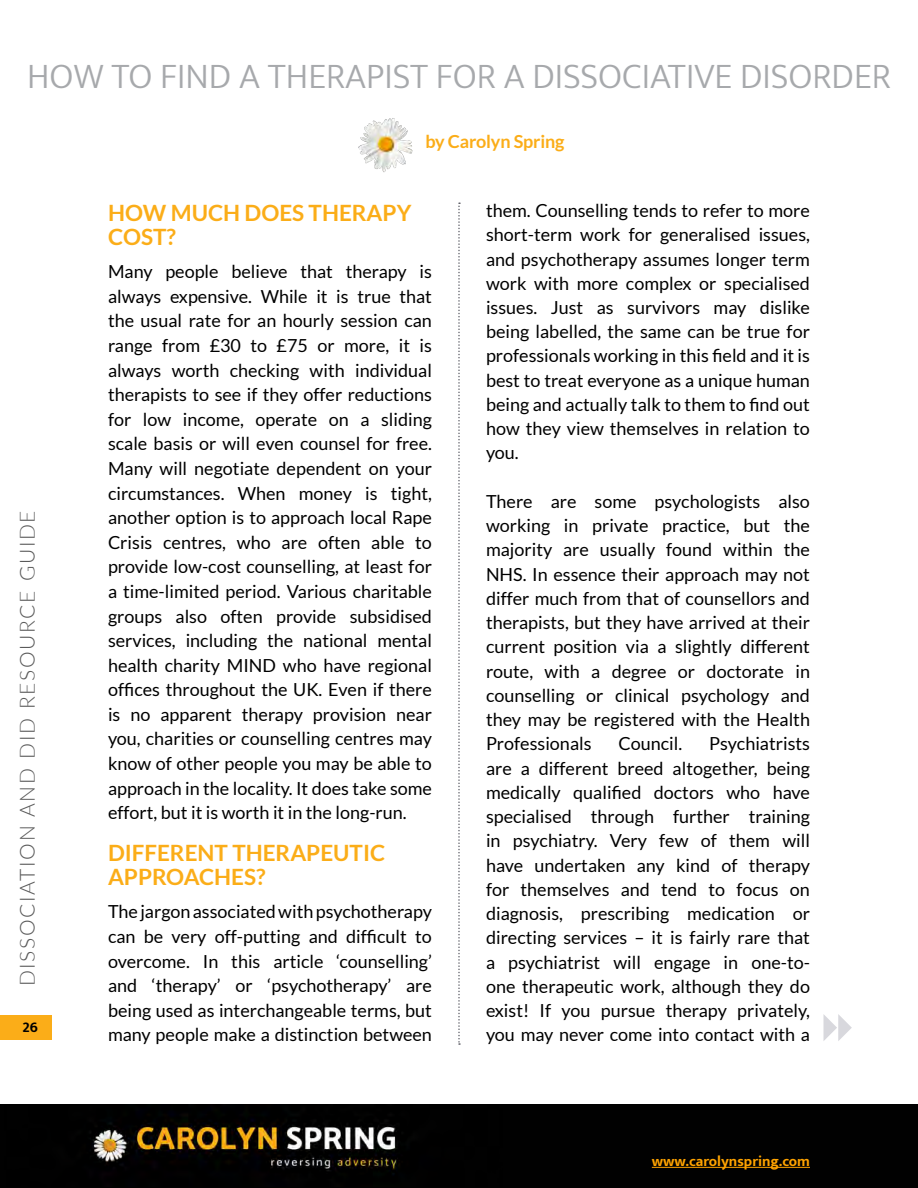
<style>
.page{position:relative;width:918px;height:1188px;background:#fff}
.page>*{position:absolute;margin:0;border:0;box-sizing:border-box;transform-origin:0 0}
.t1{font:300 36px "Mukta";color:#a7a9ac}
.t2{font:700 22.5px/24.6px "Lato";color:#fbad18}
.t3{font:300 21px "Lato";letter-spacing:.08em;color:#5a5a5a}
.t4{font:18px/24.3px "Lato";color:#000;text-align:justify}
.t5{font:700 18px "Lato";letter-spacing:-.01em;color:#fbad18}
.t6{font:700 15px "Mukta";color:#ffa300}
.t7{font:700 15px "Mukta";color:#000}
</style>
<div class="page">
<svg style="left:458px;top:202px;width:2px;height:843px"></svg>
<img style="left:358px;top:118px;width:55px;height:54px">
<div style="left:0;top:1104px;width:918px;height:84px;background:#010101"></div>
<img style="left:93px;top:1114px;width:307px;height:61px">
<hr style="left:652px;top:1167px;width:158px;height:1px;background:#ffa300">
<svg style="left:824px;top:1014px;width:28px;height:27px"></svg>
<div style="left:0;top:1015px;width:51px;height:25px;background:#fbad18"></div>
<h1 class="t1" style="left:27px;top:54px;width:865px">HOW TO FIND A THERAPIST FOR A DISSOCIATIVE DISORDER</h1>
<p class="t3" style="left:13px;top:986px;width:478px;rotate:-90deg">DISSOCIATION AND DID RESOURCE GUIDE</p>
<p class="t7" style="left:23px;top:1018px;width:17px">26</p>
<p class="t5" style="left:425px;top:131px;width:140px">by Carolyn Spring</p>
<p class="t2" style="left:108px;top:200px;width:305px">HOW MUCH DOES THERAPY<br>COST?</p>
<p class="t4" style="left:108px;top:259px;width:326px">Many people believe that therapy is always expensive. While it is true that the usual rate for an hourly session can range from £30 to £75 or more, it is always worth checking with individual therapists to see if they offer reductions for low income, operate on a sliding scale basis or will even counsel for free.<br>Many will negotiate dependent on your circumstances. When money is tight, another option is to approach local Rape Crisis centres, who are often able to provide low-cost counselling, at least for a time-limited period. Various charitable groups also often provide subsidised services, including the national mental health charity MIND who have regional offices throughout the UK. Even if there is no apparent therapy provision near you, charities or counselling centres may know of other people you may be able to approach in the locality. It does take some effort, but it is worth it in the long-run.</p>
<p class="t2" style="left:108px;top:840px;width:279px">DIFFERENT THERAPEUTIC<br>APPROACHES?</p>
<p class="t4" style="left:108px;top:899px;width:326px">The jargon associated with psychotherapy can be very off-putting and difficult to overcome. In this article ‘counselling’ and ‘therapy’ or ‘psychotherapy’ are being used as interchangeable terms, but many people make a distinction between</p>
<p class="t4" style="left:486px;top:198px;width:326px">them. Counselling tends to refer to more short-term work for generalised issues, and psychotherapy assumes longer term work with more complex or specialised issues. Just as survivors may dislike being labelled, the same can be true for professionals working in this field and it is best to treat everyone as a unique human being and actually talk to them to find out how they view themselves in relation to you.</p>
<p class="t4" style="left:486px;top:489px;width:326px">There are some psychologists also working in private practice, but the majority are usually found within the NHS. In essence their approach may not differ much from that of counsellors and therapists, but they have arrived at their current position via a slightly different route, with a degree or doctorate in counselling or clinical psychology and they may be registered with the Health Professionals</p>
<p class="t4" style="left:486px;top:732px;width:326px;text-indent:223px">Psychiatrists are a different breed altogether, being medically qualified doctors who have specialised through further training in psychiatry. Very few of them will have undertaken any kind of therapy for themselves and tend to focus on diagnosis, prescribing medication or directing services – it is fairly rare that a psychiatrist will engage in one-to&shy;one therapeutic work, although they do exist! If you pursue therapy privately, you may never come into contact with a</p>
<p class="t4" style="left:618px;top:732px;width:65px">Council.</p>
<p class="t6" style="left:652px;top:1152px;width:160px">www.carolynspring.com</p>
</div>
